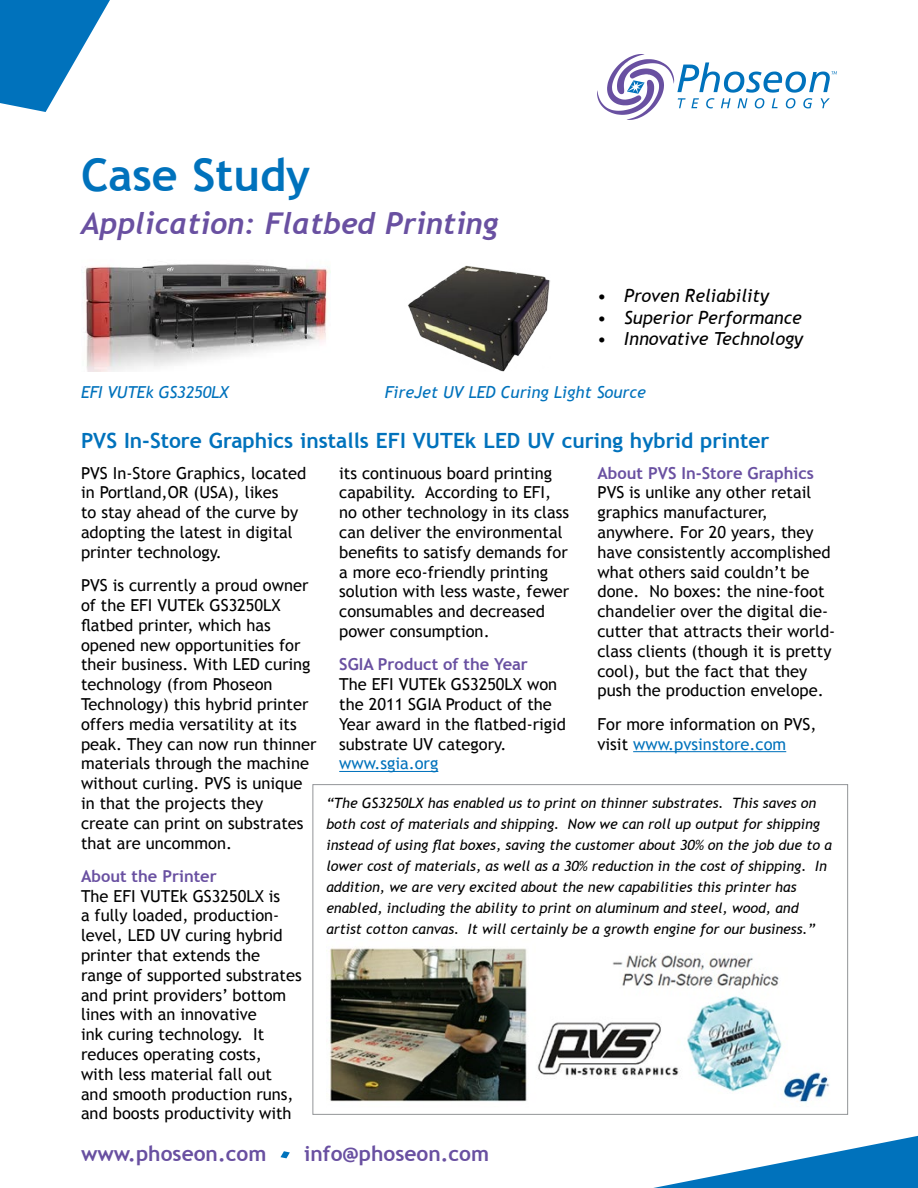
<style>
.page{position:relative;width:918px;height:1188px;background:#fff}
.page>*{position:absolute;margin:0;border:0;box-sizing:border-box;transform-origin:0 0}
.t1{font:700 45px "Trebuchet MS";color:#0072bc}
.t2{font:italic 700 30px "Trebuchet";color:#6950a1}
.t3{font:700 21px "Trebuchet MS";color:#0072bc}
.t4{font:700 21px "Trebuchet MS";color:#6950a1}
.t5{font:italic 18px "Trebuchet MS";color:#000}
.t6{font:16.5px/19.8px "Trebuchet MS";color:#000}
.t7{font:700 16.5px "Trebuchet MS";color:#6950a1}
.t8{font:italic 16.5px "Trebuchet MS";color:#0072bc}
.t9{font:16.5px "Trebuchet MS";color:#0072bc}
.t10{font:italic 14.25px/21px "Trebuchet MS";color:#000}
.s1{color:#0072bc}
</style>
<div class="page">
<svg style="left:597px;top:54px;width:240px;height:66px"></svg>
<svg style="left:280px;top:1151px;width:10px;height:7px"></svg>
<svg style="left:653px;top:1135px;width:265px;height:53px"></svg>
<svg style="left:0;top:0;width:110px;height:112px"></svg>
<hr style="left:339px;top:771px;width:99px;height:1px;background:#0072bc">
<hr style="left:633px;top:751px;width:153px;height:1px;background:#0072bc">
<img style="left:81px;top:264px;width:249px;height:108px">
<img style="left:408px;top:265px;width:142px;height:107px">
<img style="left:326px;top:948px;width:504px;height:155px">
<h1 class="t1" style="left:81px;top:146px;width:231px">Case Study</h1>
<h2 class="t2" style="left:81px;top:205px;width:419px">Application: Flatbed Printing</h2>
<p class="t5" style="left:597px;top:285px;width:173px">• Proven Reliability</p>
<p class="t5" style="left:597px;top:307px;width:206px">• Superior Performance</p>
<p class="t5" style="left:597px;top:328px;width:207px">• Innovative Technology</p>
<p class="t8" style="left:81px;top:383px;width:149px">EFI VUTEk GS3250LX</p>
<p class="t8" style="left:385px;top:383px;width:263px">FireJet UV LED Curing Light Source</p>
<p class="t3" style="left:81px;top:428px;width:690px">PVS In-Store Graphics installs EFI VUTEk LED UV curing hybrid printer</p>
<p class="t6" style="left:81px;top:463px;width:227px">PVS In-Store Graphics, located in Portland,OR (USA), likes<br>to stay ahead of the curve by adopting the latest in digital printer technology.</p>
<p class="t6" style="left:81px;top:576px;width:237px">PVS is currently a proud owner of the EFI VUTEk GS3250LX flatbed printer, which has opened new opportunities for their business. With LED curing technology (from Phoseon<br>Technology) this hybrid printer offers media versatility at its peak. They can now run thinner materials through the machine without curling. PVS is unique in that the projects they<br>create can print on substrates that are uncommon.</p>
<p class="t7" style="left:81px;top:866px;width:137px">About the Printer</p>
<p class="t6" style="left:81px;top:886px;width:222px">The EFI VUTEk GS3250LX is<br>a fully loaded, production&shy;level, LED UV curing hybrid printer that extends the range of supported substrates and print providers’ bottom lines with an innovative<br>ink curing technology. It reduces operating costs,<br>with less material fall out and smooth production runs, and boosts productivity with</p>
<p class="t6" style="left:339px;top:463px;width:232px">its continuous board printing capability. According to EFI, no other technology in its class can deliver the environmental benefits to satisfy demands for a more eco-friendly printing solution with less waste, fewer consumables and decreased power consumption.</p>
<p class="t7" style="left:339px;top:654px;width:190px">SGIA Product of the Year</p>
<p class="t6" style="left:339px;top:675px;width:228px">The EFI VUTEk GS3250LX won the 2011 SGIA Product of the<br>Year award in the flatbed-rigid substrate UV category.</p>
<p class="t9" style="left:339px;top:754px;width:101px">www.sgia.org</p>
<p class="t7" style="left:597px;top:462px;width:218px">About PVS In-Store Graphics</p>
<p class="t6" style="left:597px;top:483px;width:239px">PVS is unlike any other retail graphics manufacturer, anywhere. For 20 years, they have consistently accomplished what others said couldn’t be done. No boxes: the nine-foot chandelier over the digital die&shy;cutter that attracts their world&shy;class clients (though it is pretty cool), but the fact that they push the production envelope.</p>
<p class="t6" style="left:597px;top:714px;width:221px">For more information on PVS, visit <span class="s1">www.pvsinstore.com</span></p>
<p class="t10" style="left:326px;top:793px;width:507px">“The GS3250LX has enabled us to print on thinner substrates. This saves on both cost of materials and shipping. Now we can roll up output for shipping instead of using flat boxes, saving the customer about 30% on the job due to a lower cost of materials, as well as a 30% reduction in the cost of shipping. In addition, we are very excited about the new capabilities this printer has enabled, including the ability to print on aluminum and steel, wood, and artist cotton canvas. It will certainly be a growth engine for our business.”</p>
<p class="t4" style="left:81px;top:1140px;width:187px">www.phoseon.com</p>
<p class="t4" style="left:304px;top:1140px;width:186px">info@phoseon.com</p>
</div>
